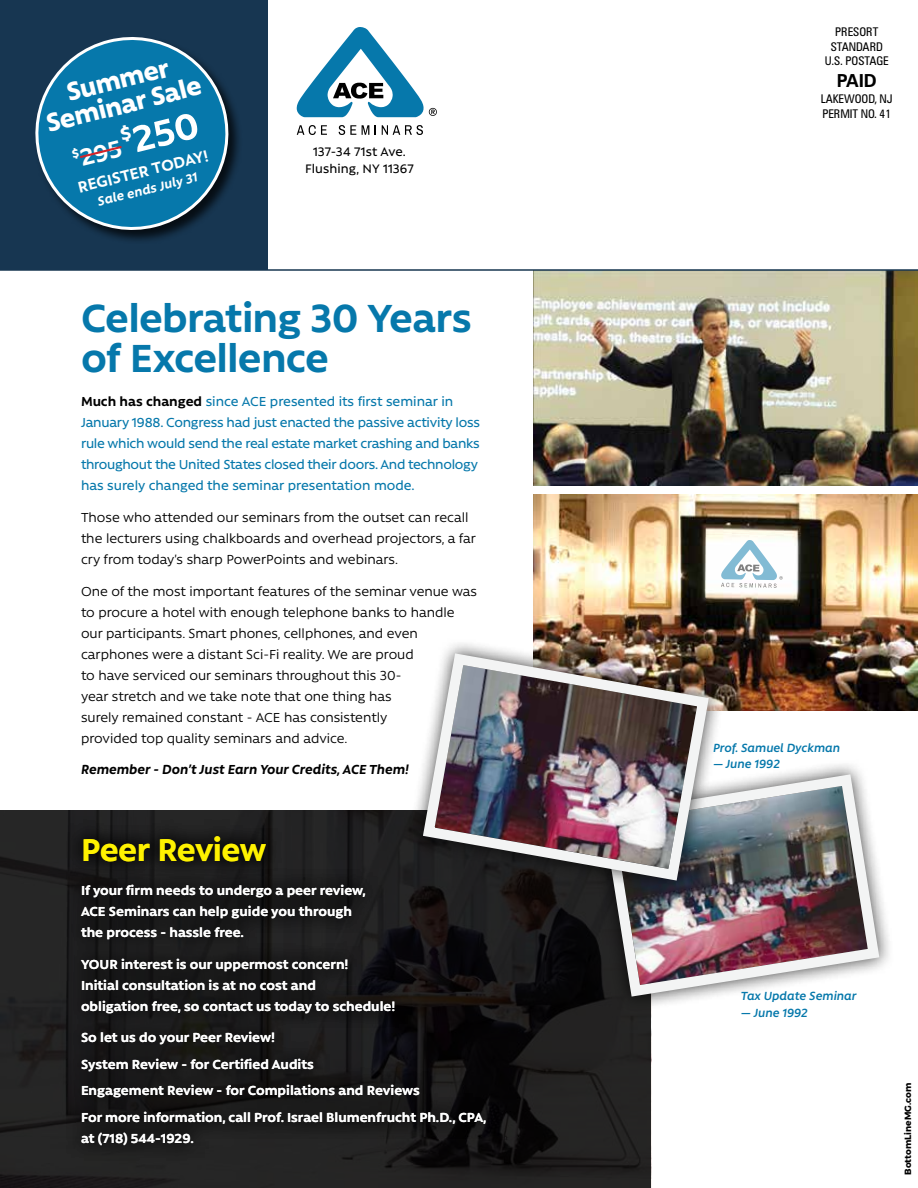
<style>
.page{position:relative;width:918px;height:1188px;background:#fff}
.page>*{position:absolute;margin:0;border:0;box-sizing:border-box;transform-origin:0 0}
.t1{font:700 45px/40.5px "Rawson Pro";letter-spacing:-.015em;color:#0678ab}
.t2{font:700 41.7px "Rawson Pro";color:#fff}
.t3{font:700 36px "Rawson Pro";letter-spacing:-.015em;color:#fff200}
.t4{font:800 29.25px/24.9px "Rawson Pro";color:#fff;text-align:center}
.t5{font:700 27.15px "Rawson Pro";color:#fff}
.t6{font:700 18px "Zurich BT";color:#000}
.t7{font:700 17.85px "Rawson Pro";color:#fff}
.t8{font:15px/21px "Rawson Pro";color:#000}
.t9{font:700 15px/21px "Rawson Pro";color:#fff}
.t10{font:500 15px/21px "Rawson Pro";letter-spacing:-.015em;color:#0678ab}
.t11{font:italic 700 15px "Rawson Pro";color:#000}
.t12{font:italic 700 14.55px "Rawson Pro";color:#fff}
.t13{font:500 14.1px/17px "Rawson Pro";letter-spacing:.005em;color:#000;text-align:center}
.t14{font:italic 600 13.5px "Rawson Pro";color:#0678ab}
.t15{font:condensed 12px/14.4px "Zurich BT";letter-spacing:-.005em;color:#000;text-align:center}
.t16{font:700 9px "Montserrat";color:#000}
.s1{font-weight:700;color:#000}
</style>
<div class="page">
<div style="left:0;top:0;width:268px;height:270px;background:#173651"></div>
<img style="left:534px;top:494px;width:384px;height:216px">
<img style="left:534px;top:271px;width:384px;height:215px">
<hr style="left:0;top:269px;width:918px;height:2px;background:#173651">
<svg style="left:0;top:810px;width:651px;height:378px;background:#1f1e1e"></svg>
<svg style="left:362px;top:125px;width:7px;height:10px"></svg>
<svg style="left:338px;top:125px;width:18px;height:10px"></svg>
<svg style="left:382px;top:125px;width:41px;height:10px"></svg>
<svg style="left:297px;top:125px;width:30px;height:10px"></svg>
<svg style="left:297px;top:27px;width:140px;height:90px"></svg>
<div style="left:588px;top:759px;width:306px;height:253px;background:#000;opacity:.75"></div>
<img style="left:597px;top:769px;width:288px;height:233px">
<div style="left:408px;top:638px;width:316px;height:257px;background:#000;opacity:.75"></div>
<img style="left:417px;top:648px;width:298px;height:238px">
<svg style="left:35px;top:37px;width:202px;height:201px"></svg>
<svg style="left:78px;top:144px;width:46px;height:16px"></svg>
<svg style="left:721px;top:540px;width:62px;height:48px"></svg>
<svg style="left:66px;top:819px;width:216px;height:49px;background:#171718"></svg>
<svg style="left:64px;top:868px;width:438px;height:293px;background:#171717"></svg>
<h3 class="t4" style="left:38px;top:86px;width:161px;rotate:-14deg">Summer<br>Seminar Sale</h3>
<h3 class="t5" style="left:70px;top:144px;width:51px;rotate:-14deg"><sup>$</sup>295</h3>
<h2 class="t2" style="left:117px;top:119px;width:80px;rotate:-14deg"><sup>$</sup>250</h2>
<p class="t7" style="left:76px;top:177px;width:136px;rotate:-14deg">REGISTER TODAY!</p>
<p class="t12" style="left:96px;top:193px;width:104px;rotate:-14deg">Sale ends July 31</p>
<p class="t13" style="left:305px;top:143px;width:110px">137-34 71st Ave.<br>Flushing, NY 11367</p>
<h1 class="t1" style="left:81px;top:296px;width:392px">Celebrating 30 Years of Excellence</h1>
<p class="t10" style="left:81px;top:391px;width:400px"><span class="s1">Much has changed</span> since ACE presented its first seminar in January 1988. Congress had just enacted the passive activity loss rule which would send the real estate market crashing and banks throughout the United States closed their doors. And technology has surely changed the seminar presentation mode.</p>
<p class="t8" style="left:81px;top:506px;width:397px">Those who attended our seminars from the outset can recall the lecturers using chalkboards and overhead projectors, a far cry from today’s sharp PowerPoints and webinars.</p>
<p class="t8" style="left:81px;top:580px;width:398px">One of the most important features of the seminar venue was to procure a hotel with enough telephone banks to handle our participants. Smart phones, cellphones, and even carphones were a distant Sci-Fi reality. We are proud<br>to have serviced our seminars throughout this 30-<br>year stretch and we take note that one thing has<br>surely remained constant - ACE has consistently<br>provided top quality seminars and advice.</p>
<p class="t11" style="left:81px;top:761px;width:330px">Remember - Don’t Just Earn Your Credits, ACE Them!</p>
<h3 class="t3" style="left:81px;top:828px;width:187px">Peer Review</h3>
<p class="t9" style="left:81px;top:879px;width:286px">If your firm needs to undergo a peer review,<br>ACE Seminars can help guide you through the process - hassle free.</p>
<p class="t9" style="left:81px;top:953px;width:316px">YOUR interest is our uppermost concern!<br>Initial consultation is at no cost and<br>obligation free, so contact us today to schedule!</p>
<p class="t9" style="left:81px;top:1024px;width:407px;line-height:26.4px">So let us do your Peer Review!<br>System Review - for Certified Audits<br>Engagement Review - for Compilations and Reviews<br>For more information, call Prof. Israel Blumenfrucht Ph.D., CPA,</p>
<p class="t9" style="left:81px;top:1127px;width:114px">at (718) 544-1929.</p>
<p class="t15" style="left:825px;top:25px;width:66px">PRESORT<br>STANDARD<br>U.S. POSTAGE</p>
<p class="t6" style="left:837px;top:69px;width:42px">PAID</p>
<p class="t15" style="left:821px;top:92px;width:73px;text-align:left">LAKEWOOD, NJ<br>PERMIT NO. 41</p>
<p class="t14" style="left:713px;top:740px;width:129px">Prof. Samuel Dyckman</p>
<p class="t14" style="left:713px;top:757px;width:68px">— June 1992</p>
<p class="t14" style="left:741px;top:989px;width:117px">Tax Update Seminar</p>
<p class="t14" style="left:741px;top:1005px;width:68px">— June 1992</p>
<p class="t16" style="left:901px;top:1175px;width:93px;rotate:-90deg">BottomLineMG.com</p>
</div>
